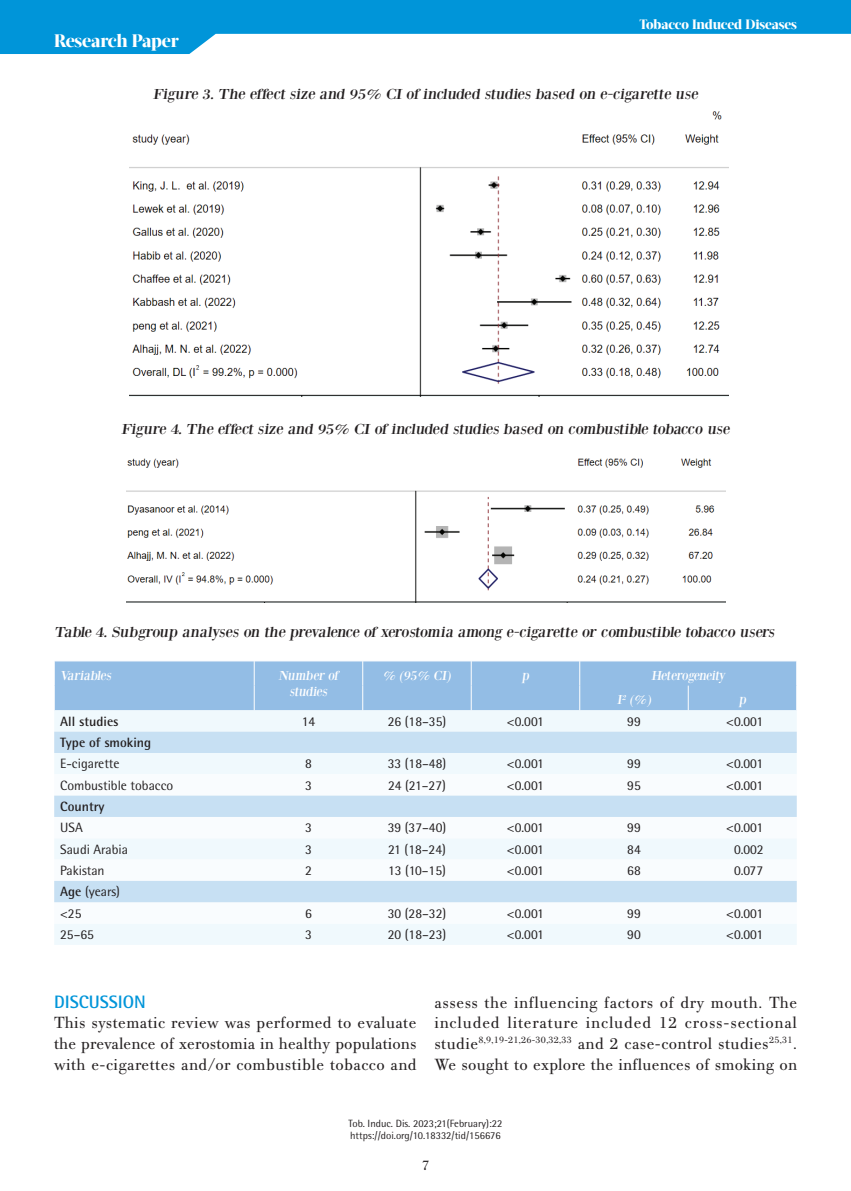
<style>
.page{position:relative;width:851px;height:1191px;background:#fff}
.page>*{position:absolute;margin:0;border:0;box-sizing:border-box;transform-origin:0 0}
.t1{font:18px "Times New Roman";color:#231f20}
.t2{font:800 18px "Acta Display W04";letter-spacing:-.01em;color:#fff}
.t3{font:700 18px "Rotis Semi Sans Hel";color:#0095d9}
.t4{font:700 18px "Times New Roman";color:#464748}
.t5{font:17.25px/20.7px "PF Bodoni Text";letter-spacing:.02em;color:#231f20;text-align:justify}
.t6{font:15px "Bodoni XT";letter-spacing:-.04em;color:#231f20;scale:1.1 1}
.t7{font:15px "PF Bodoni Text";color:#231f20}
.t8{font:13.5px/21.3px "Rotis Semi Sans Hel";color:#231f20}
.t9{font:13.5px/16.2px "Bodoni XT";color:#fff;text-align:center}
.t10{font:700 13.5px "Rotis Semi Sans Hel";color:#231f20}
.t11{font:800 13.5px "Acta Display W04";letter-spacing:-.01em;color:#fff}
.t12{font:10.5px/12.6px "Rotis Semi Sans Hel";color:#231f20}
.s1{font-weight:700}
</style>
<div class="page">
<svg style="left:0;top:0;width:850px;height:54px;fill:#0095d9"></svg>
<div style="left:54px;top:710px;width:742px;height:235px;background:#f0f9fd"></div>
<div style="left:54px;top:731px;width:742px;height:22px;background:#c7e0f3"></div>
<svg style="left:54px;top:774px;width:742px;height:149px"></svg>
<svg style="left:54px;top:795px;width:742px;height:107px"></svg>
<div style="left:54px;top:661px;width:743px;height:49px;background:#93bde5"></div>
<img style="left:130px;top:111px;width:598px;height:286px">
<img style="left:126px;top:458px;width:599px;height:145px">
<p class="t2" style="left:54px;top:30px;width:126px">Research Paper</p>
<p class="t11" style="left:639px;top:17px;width:159px">Tobacco Induced Diseases</p>
<p class="t6" style="left:153px;top:85px;width:499px">Figure 3. The effect size and 95% CI of included studies based on e-cigarette use</p>
<p class="t6" style="left:121px;top:419px;width:557px">Figure 4. The effect size and 95% CI of included studies based on combustible tobacco use</p>
<p class="t6" style="left:54px;top:622px;width:658px">Table 4. Subgroup analyses on the prevalence of xerostomia among e-cigarette or combustible tobacco users</p>
<p class="t9" style="left:60px;top:667px;width:55px">Variables</p>
<p class="t9" style="left:278px;top:667px;width:61px">Number of studies</p>
<p class="t9" style="left:383px;top:667px;width:72px">% (95% CI)</p>
<p class="t9" style="left:521px;top:667px;width:11px">p</p>
<p class="t9" style="left:616px;top:662px;width:112px;line-height:24.8px;text-align:left;text-indent:34px">Heterogeneity<br>I<sup>2</sup> (%)</p>
<p class="t9" style="left:738px;top:691px;width:11px">p</p>
<p class="t10" style="left:60px;top:713px;width:60px">All studies</p>
<p class="t8" style="left:302px;top:710px;width:15px">14</p>
<p class="t8" style="left:388px;top:710px;width:60px">26 (18–35)</p>
<p class="t8" style="left:507px;top:710px;width:39px">&lt;0.001</p>
<p class="t8" style="left:627px;top:710px;width:15px">99</p>
<p class="t8" style="left:726px;top:710px;width:39px">&lt;0.001</p>
<p class="t10" style="left:60px;top:734px;width:92px">Type of smoking</p>
<p class="t8" style="left:60px;top:753px;width:61px">E-cigarette</p>
<p class="t8" style="left:305px;top:753px;width:8px">8</p>
<p class="t8" style="left:388px;top:753px;width:60px">33 (18–48)</p>
<p class="t8" style="left:507px;top:753px;width:39px">&lt;0.001</p>
<p class="t8" style="left:627px;top:753px;width:15px">99</p>
<p class="t8" style="left:726px;top:753px;width:39px">&lt;0.001</p>
<p class="t8" style="left:60px;top:774px;width:114px">Combustible tobacco</p>
<p class="t8" style="left:305px;top:774px;width:8px">3</p>
<p class="t8" style="left:388px;top:774px;width:59px">24 (21–27)</p>
<p class="t8" style="left:507px;top:774px;width:39px">&lt;0.001</p>
<p class="t8" style="left:627px;top:774px;width:15px">95</p>
<p class="t8" style="left:726px;top:774px;width:39px">&lt;0.001</p>
<p class="t10" style="left:60px;top:798px;width:46px">Country</p>
<p class="t8" style="left:60px;top:817px;width:24px">USA</p>
<p class="t8" style="left:305px;top:817px;width:8px">3</p>
<p class="t8" style="left:388px;top:817px;width:60px">39 (37–40)</p>
<p class="t8" style="left:507px;top:817px;width:39px">&lt;0.001</p>
<p class="t8" style="left:627px;top:817px;width:15px">99</p>
<p class="t8" style="left:726px;top:817px;width:39px">&lt;0.001</p>
<p class="t8" style="left:60px;top:838px;width:69px">Saudi Arabia</p>
<p class="t8" style="left:305px;top:838px;width:8px">3</p>
<p class="t8" style="left:388px;top:838px;width:59px">21 (18–24)</p>
<p class="t8" style="left:507px;top:838px;width:39px">&lt;0.001</p>
<p class="t8" style="left:627px;top:838px;width:15px">84</p>
<p class="t8" style="left:734px;top:838px;width:31px">0.002</p>
<p class="t8" style="left:60px;top:859px;width:46px">Pakistan</p>
<p class="t8" style="left:305px;top:859px;width:8px">2</p>
<p class="t8" style="left:388px;top:859px;width:59px">13 (10–15)</p>
<p class="t8" style="left:507px;top:859px;width:39px">&lt;0.001</p>
<p class="t8" style="left:627px;top:859px;width:15px">68</p>
<p class="t8" style="left:734px;top:859px;width:31px">0.077</p>
<p class="t8" style="left:60px;top:881px;width:61px"><span class="s1">Age</span> (years) &lt;25</p>
<p class="t4" style="left:386px;top:754px;width:96px">% (95% CI)</p>
<p class="t8" style="left:305px;top:902px;width:8px">6</p>
<p class="t8" style="left:388px;top:902px;width:60px">30 (28–32)</p>
<p class="t8" style="left:507px;top:902px;width:39px">&lt;0.001</p>
<p class="t8" style="left:627px;top:902px;width:15px">99</p>
<p class="t8" style="left:726px;top:902px;width:39px">&lt;0.001</p>
<p class="t8" style="left:60px;top:923px;width:35px">25–65</p>
<p class="t8" style="left:305px;top:923px;width:8px">3</p>
<p class="t8" style="left:388px;top:923px;width:60px">20 (18–23)</p>
<p class="t8" style="left:507px;top:923px;width:39px">&lt;0.001</p>
<p class="t8" style="left:627px;top:923px;width:15px">90</p>
<p class="t8" style="left:726px;top:923px;width:39px">&lt;0.001</p>
<p class="t3" style="left:54px;top:990px;width:93px">DISCUSSION</p>
<p class="t5" style="left:54px;top:1012px;width:364px">This systematic review was performed to evaluate the prevalence of xerostomia in healthy populations with e-cigarettes and/or combustible tobacco and</p>
<p class="t1" style="left:126px;top:1004px;width:58px">tobacco</p>
<p class="t5" style="left:434px;top:992px;width:364px">assess the influencing factors of dry mouth. The included literature included 12 cross-sectional studie<sup>8,9,19-21,26-30,32,33</sup> and 2 case-control studies<sup>25,31</sup>.<br>We sought to explore the influences of smoking on</p>
<p class="t1" style="left:394px;top:1111px;width:81px">21 (18–24)</p>
<p class="t12" style="left:348px;top:1116px;width:155px">Tob. Induc. Dis. 2023;21(February):22 https://doi.org/10.18332/tid/156676</p>
<p class="t7" style="left:421px;top:1156px;width:9px">7</p>
</div>
